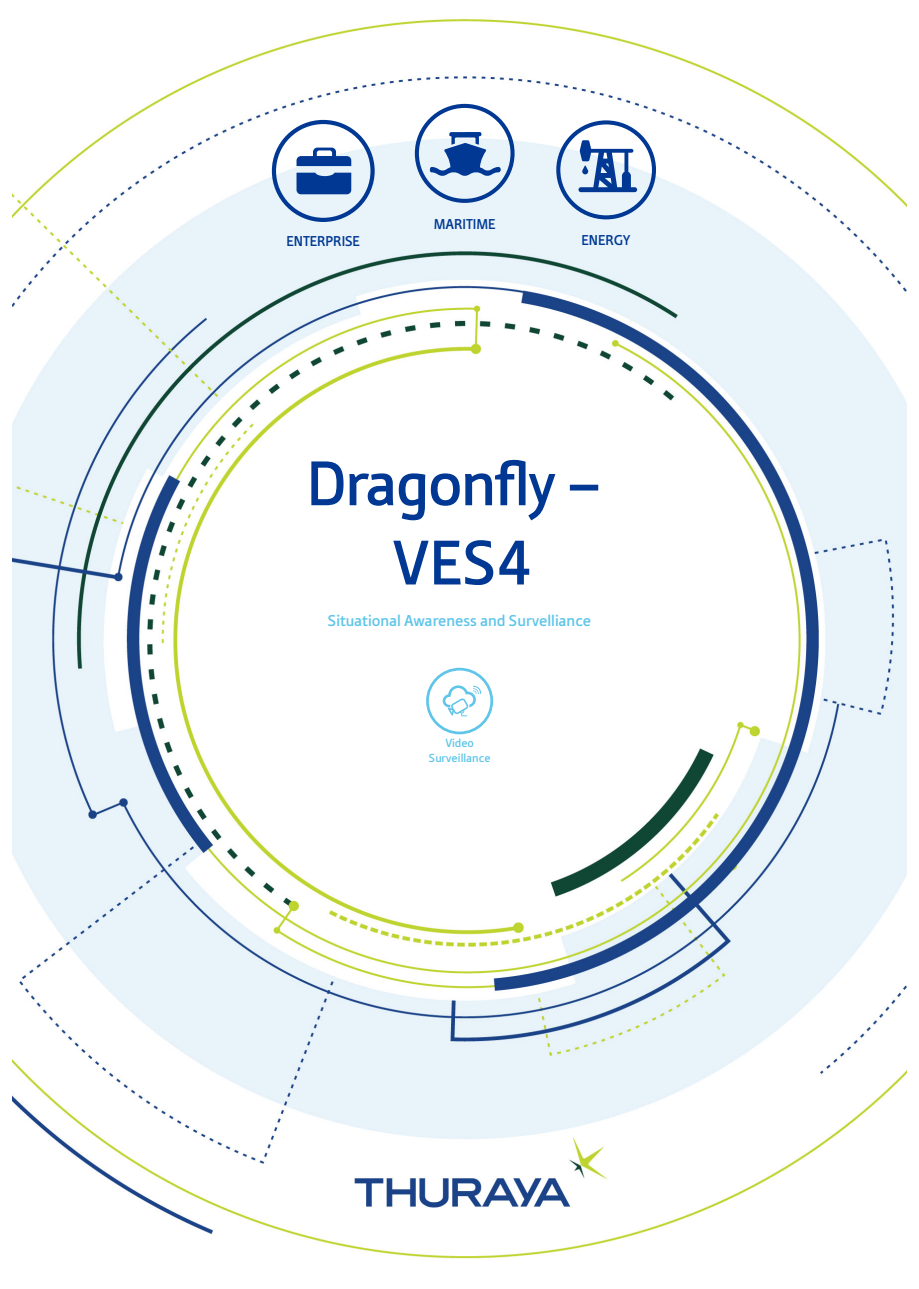
<style>
.page{position:relative;width:919px;height:1289px;background:#fff}
.page>*{position:absolute;margin:0;border:0;box-sizing:border-box;transform-origin:0 0}
.t1{font:500 66px/79.2px "Tabula ITC Std";letter-spacing:-.025em;color:#003894;text-align:center}
.t2{font:500 16.5px "Tabula ITC Std";color:#5fc5e9}
.t3{font:500 15px "Tabula ITC Std";color:#003894}
.t4{font:500 12.3px/14.7px "Tabula ITC Std";color:#5fc5e9;text-align:center}
</style>
<div class="page">
<img style="left:13px;top:19px;width:893px;height:1240px">
<svg style="left:415px;top:104px;width:99px;height:99px"></svg>
<svg style="left:556px;top:120px;width:100px;height:99px"></svg>
<svg style="left:272px;top:120px;width:102px;height:102px"></svg>
<svg style="left:426px;top:667px;width:67px;height:67px"></svg>
<p class="t3" style="left:433px;top:215px;width:63px">MARITIME</p>
<p class="t3" style="left:286px;top:232px;width:75px">ENTERPRISE</p>
<p class="t3" style="left:581px;top:231px;width:51px">ENERGY</p>
<h1 class="t1" style="left:307px;top:443px;width:297px">Dragonfly –<br>VES4</h1>
<p class="t2" style="left:328px;top:611px;width:265px">Situational Awareness and Survelliance</p>
<p class="t4" style="left:429px;top:736px;width:63px">Video<br>Surveillance</p>
</div>
